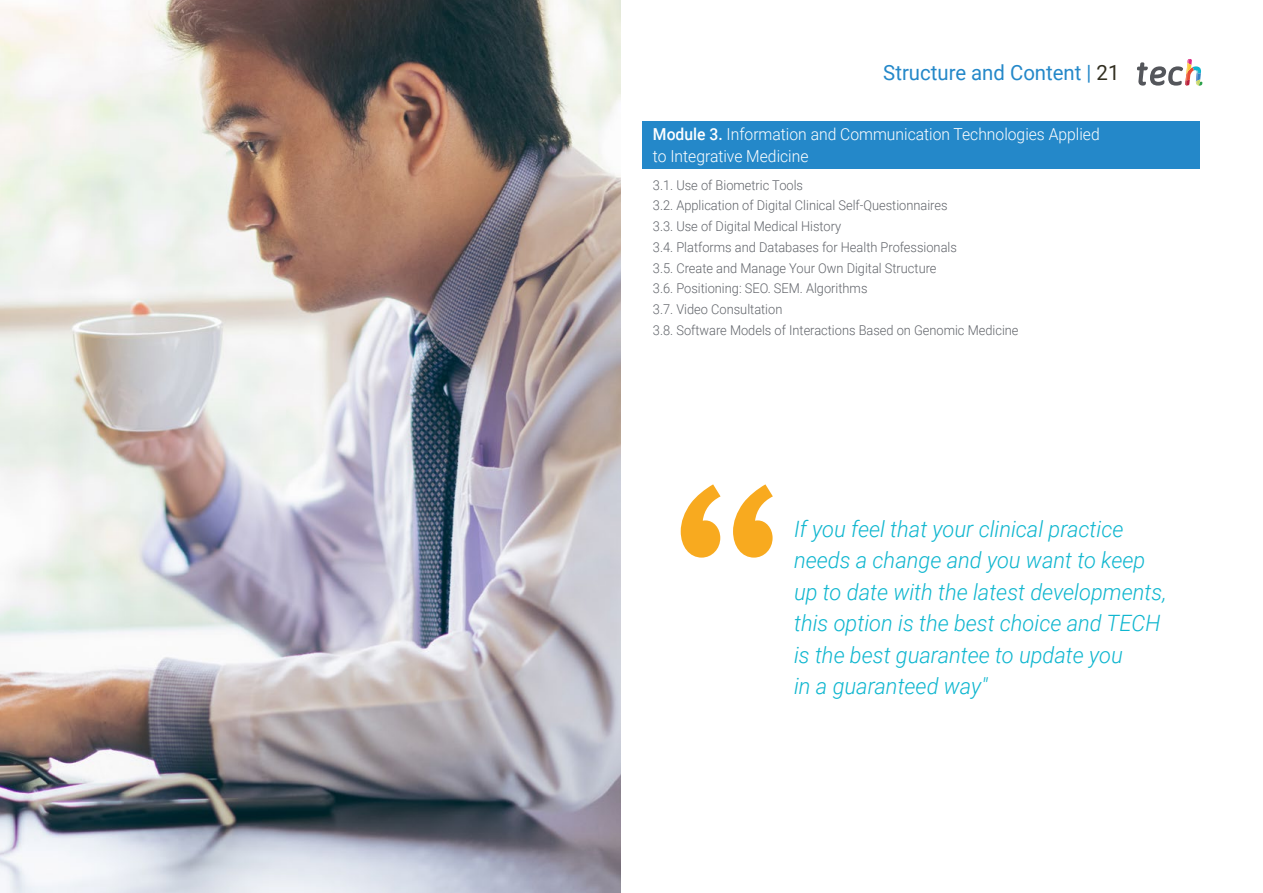
<style>
.page{position:relative;width:1263px;height:893px;background:#fff}
.page>*{position:absolute;margin:0;border:0;box-sizing:border-box;transform-origin:0 0}
.t1{font:italic 300 22.5px/31.5px "Roboto";color:#0fb6cf}
.t2{font:21px "Roboto";color:#2488c9}
.t3{font:300 16.5px/22.5px "Roboto";color:#fff;scale:.95 1}
.t4{font:300 13.5px/20.7px "Roboto";color:#61646a;scale:.95 1}
.s1{color:#312e20}
.s2{font-weight:500}
</style>
<div class="page">
<img style="left:0;top:0;width:621px;height:893px">
<svg style="left:1137px;top:59px;width:65px;height:27px"></svg>
<svg style="left:681px;top:484px;width:92px;height:74px"></svg>
<div style="left:642px;top:121px;width:557px;height:48px;background:#2488c9"></div>
<h2 class="t2" style="left:883px;top:57px;width:238px">Structure and Content | <span class="s1">21</span></h2>
<p class="t3" style="left:653px;top:122px;width:472px"><span class="s2">Module 3.</span> Information and Communication Technologies Applied to Integrative Medicine</p>
<p class="t4" style="left:653px;top:174px;width:386px">3.1. Use of Biometric Tools<br>3.2. Application of Digital Clinical Self-Questionnaires<br>3.3. Use of Digital Medical History<br>3.4. Platforms and Databases for Health Professionals<br>3.5. Create and Manage Your Own Digital Structure<br>3.6. Positioning: SEO. SEM. Algorithms<br>3.7. Video Consultation<br>3.8. Software Models of Interactions Based on Genomic Medicine</p>
<h1 class="t1" style="left:794px;top:512px;width:374px">If you feel that your clinical practice needs a change and you want to keep up to date with the latest developments, this option is the best choice and TECH is the best guarantee to update you<br>in a guaranteed way"</h1>
</div>
